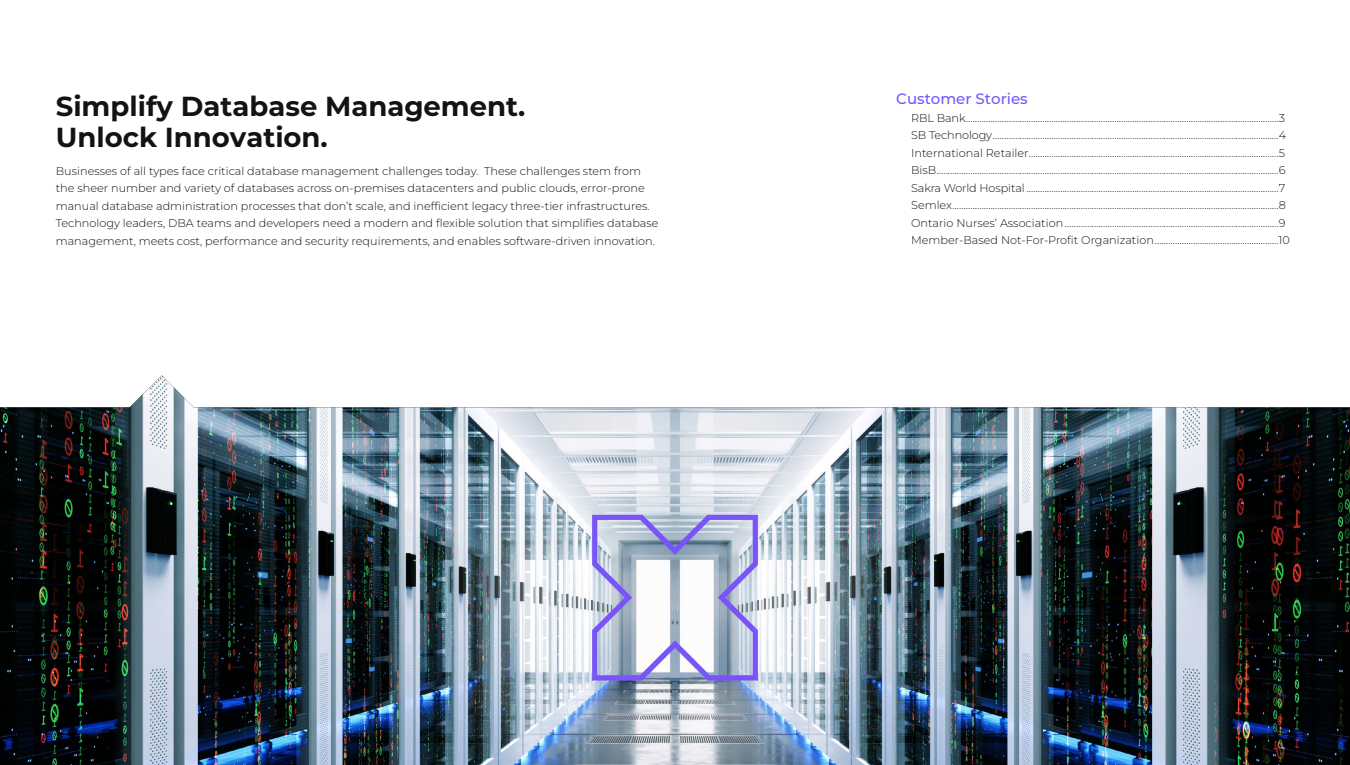
<style>
.page{position:relative;width:1350px;height:765px;background:#fff}
.page>*{position:absolute;margin:0;border:0;box-sizing:border-box;transform-origin:0 0}
.t1{font:700 27.5px/31.2px "Montserrat";color:#131313}
.t2{font:500 15px "Montserrat";color:#7855fa}
.t3{font:300 11.25px/17.5px "Montserrat";color:#131313}
</style>
<div class="page">
<img style="left:0;top:375px;width:1350px;height:390px">
<h1 class="t1" style="left:56px;top:89px;width:471px">Simplify Database Management.<br>Unlock Innovation.</h1>
<p class="t3" style="left:56px;top:162px;width:604px">Businesses of all types face critical database management challenges today. These challenges stem from the sheer number and variety of databases across on-premises datacenters and public clouds, error-prone manual database administration processes that don’t scale, and inefficient legacy three-tier infrastructures.<br>Technology leaders, DBA teams and developers need a modern and flexible solution that simplifies database management, meets cost, performance and security requirements, and enables software-driven innovation.</p>
<h2 class="t2" style="left:896px;top:88px;width:133px">Customer Stories</h2>
<p class="t3" style="left:911px;top:109px;width:380px">RBL Bank...........................................................................................................................................3<br>SB Technology...............................................................................................................................4<br>International Retailer...............................................................................................................5<br>BisB........................................................................................................................................................6<br>Sakra World Hospital ................................................................................................................7<br>Semlex.................................................................................................................................................8<br>Ontario Nurses’ Association...............................................................................................9<br>Member-Based Not-For-Profit Organization.......................................................10</p>
</div>
